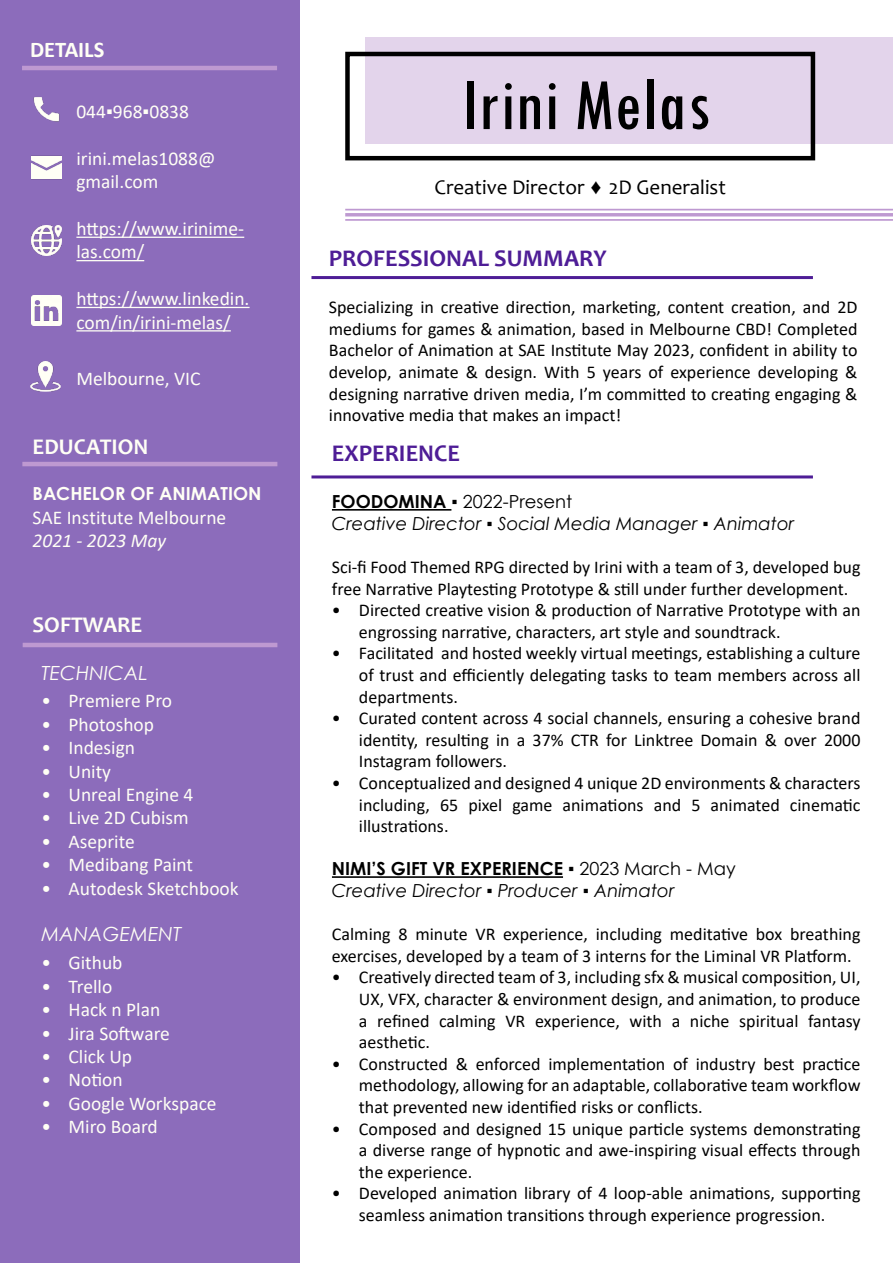
<style>
.page{position:relative;width:893px;height:1263px;background:#fff}
.page>*{position:absolute;margin:0;border:0;box-sizing:border-box;transform-origin:0 0}
.t1{font:condensed 76.5px "Tw Cen";letter-spacing:.01em;color:#000}
.t2{font:700 24px "Candara";color:#4e1d96}
.t3{font:700 22.5px "Candara";color:#fffff5}
.t4{font:700 22.5px "Calibri";color:#fffff5}
.t5{font:21px "Candara";color:#000}
.t6{font:19.5px/23.4px "Calibri";color:#fffff5}
.t7{font:italic 19.5px "Century Gothic";color:#fffff5}
.t8{font:italic 19.5px "Calibri";color:#fffff5}
.t9{font:18px/21.6px "Calibri";color:#000;text-align:justify}
.t10{font:italic 18px/21.6px "Century Gothic";color:#000}
.t11{font:700 18px "Century Gothic";color:#fffff5}
.s1{font-family:"Century"}
.s2{font-weight:700;font-style:normal}
.s3{font-style:normal}
</style>
<div class="page">
<div style="left:0;top:0;width:299px;height:1263px;background:#8c6cbb"></div>
<img style="left:32px;top:155px;width:30px;height:25px">
<img style="left:32px;top:296px;width:30px;height:29px">
<img style="left:30px;top:362px;width:30px;height:30px">
<img style="left:33px;top:97px;width:27px;height:25px">
<hr style="left:23px;top:643px;width:254px;height:4px;background:#be99d1">
<hr style="left:22px;top:462px;width:255px;height:4px;background:#be99d1">
<hr style="left:22px;top:66px;width:255px;height:4px;background:#be99d1">
<div style="left:365px;top:37px;width:528px;height:106px;background:#e3d4eb"></div>
<hr style="left:345px;top:219px;width:548px;height:2px;background:#be99d1">
<hr style="left:345px;top:213px;width:548px;height:3px;background:#be99d1">
<hr style="left:345px;top:209px;width:548px;height:1px;background:#be99d1">
<hr style="left:311px;top:276px;width:502px;height:3px;background:#4e1d96">
<hr style="left:332px;top:509px;width:119px;height:2px;background:#000">
<hr style="left:332px;top:876px;width:231px;height:2px;background:#000">
<hr style="left:311px;top:475px;width:502px;height:3px;background:#4e1d96">
<hr style="left:76px;top:237px;width:168px;height:1px;background:#fffff5">
<hr style="left:76px;top:260px;width:68px;height:1px;background:#fffff5">
<hr style="left:76px;top:307px;width:174px;height:1px;background:#fffff5">
<hr style="left:76px;top:330px;width:155px;height:1px;background:#fffff5">
<div style="left:345px;top:52px;width:470px;height:108px;border:4px solid #000"></div>
<img style="left:32px;top:225px;width:29px;height:30px">
<p class="t4" style="left:30px;top:33px;width:76px">DETAILS</p>
<p class="t6" style="left:76px;top:99px;width:114px">044▪968▪0838</p>
<p class="t6" style="left:76px;top:146px;width:141px">irini.melas1088@ gmail.com</p>
<p class="t6" style="left:76px;top:216px;width:169px">https://www.irinime&shy;las.com/</p>
<p class="t6" style="left:76px;top:287px;width:175px">https://www.linkedin. com/in/irini-melas/</p>
<p class="t6" style="left:76px;top:366px;width:126px">Melbourne, VIC</p>
<p class="t3" style="left:33px;top:432px;width:117px">EDUCATION</p>
<p class="t11" style="left:33px;top:480px;width:230px">BACHELOR OF ANIMATION</p>
<p class="t6" style="left:33px;top:505px;width:195px">SAE Institute Melbourne</p>
<p class="t8" style="left:33px;top:527px;width:135px">2021 - 2023 May</p>
<p class="t3" style="left:33px;top:611px;width:111px">SOFTWARE</p>
<p class="t7" style="left:42px;top:659px;width:108px">TECHNICAL</p>
<p class="t6" style="left:42px;top:689px;width:132px">• Premiere Pro</p>
<p class="t6" style="left:42px;top:712px;width:114px">• Photoshop</p>
<p class="t6" style="left:42px;top:735px;width:95px">• Indesign</p>
<p class="t6" style="left:42px;top:759px;width:71px">• Unity</p>
<p class="t6" style="left:42px;top:782px;width:153px">• Unreal Engine 4</p>
<p class="t6" style="left:42px;top:806px;width:149px">• Live 2D Cubism</p>
<p class="t6" style="left:42px;top:829px;width:95px">• Aseprite</p>
<p class="t6" style="left:42px;top:852px;width:153px">• Medibang Paint</p>
<p class="t6" style="left:42px;top:876px;width:199px">• Autodesk Sketchbook</p>
<p class="t7" style="left:42px;top:921px;width:141px">MANAGEMENT</p>
<p class="t6" style="left:42px;top:951px;width:83px">• Github</p>
<p class="t6" style="left:42px;top:974px;width:72px">• Trello</p>
<p class="t6" style="left:42px;top:997px;width:120px">• Hack n Plan</p>
<p class="t6" style="left:42px;top:1021px;width:130px">• Jira Software</p>
<p class="t6" style="left:42px;top:1044px;width:92px">• Click Up</p>
<p class="t6" style="left:42px;top:1068px;width:83px">• Notion</p>
<p class="t6" style="left:42px;top:1091px;width:177px">• Google Workspace</p>
<p class="t6" style="left:42px;top:1114px;width:118px">• Miro Board</p>
<h1 class="t1" style="left:461px;top:59px;width:251px">Irini Melas</h1>
<p class="t5" style="left:434px;top:174px;width:293px">Creative Director <span class="s1">♦</span> 2D Generalist</p>
<h2 class="t2" style="left:329px;top:243px;width:279px">PROFESSIONAL SUMMARY</h2>
<p class="t9" style="left:329px;top:296px;width:530px">Specializing in creative direction, marketing, content creation, and 2D mediums for games &amp; animation, based in Melbourne CBD! Completed Bachelor of Animation at SAE Institute May 2023, confident in ability to develop, animate &amp; design. With 5 years of experience developing &amp; designing narrative driven media, I’m committed to creating engaging &amp; innovative media that makes an impact!</p>
<h2 class="t2" style="left:332px;top:438px;width:130px">EXPERIENCE</h2>
<p class="t10" style="left:332px;top:491px;width:464px"><span class="s2">FOODOMINA</span> <span class="s3">▪ 2022-Present<br></span>Creative Director ▪ Social Media Manager ▪ Animator</p>
<p class="t9" style="left:332px;top:556px;width:530px">Sci-fi Food Themed RPG directed by Irini with a team of 3, developed bug free Narrative Playtesting Prototype &amp; still under further development.</p>
<p class="t9" style="left:359px;top:599px;width:503px;text-indent:-27px">• Directed creative vision &amp; production of Narrative Prototype with an engrossing narrative, characters, art style and soundtrack.</p>
<p class="t9" style="left:359px;top:642px;width:503px;text-indent:-27px">• Facilitated and hosted weekly virtual meetings, establishing a culture of trust and efficiently delegating tasks to team members across all departments.</p>
<p class="t9" style="left:359px;top:707px;width:503px;text-indent:-27px">• Curated content across 4 social channels, ensuring a cohesive brand identity, resulting in a 37% CTR for Linktree Domain &amp; over 2000<br>Instagram followers.</p>
<p class="t9" style="left:359px;top:772px;width:503px;text-indent:-27px">• Conceptualized and designed 4 unique 2D environments &amp; characters including, 65 pixel game animations and 5 animated cinematic illustrations.</p>
<p class="t10" style="left:332px;top:858px;width:405px"><span class="s2">NIMI’S GIFT VR EXPERIENCE</span> <span class="s3">▪ 2023 March - May<br></span>Creative Director ▪ Producer ▪ Animator</p>
<p class="t9" style="left:332px;top:923px;width:530px">Calming 8 minute VR experience, including meditative box breathing exercises, developed by a team of 3 interns for the Liminal VR Platform.</p>
<p class="t9" style="left:359px;top:966px;width:503px;text-indent:-27px">• Creatively directed team of 3, including sfx &amp; musical composition, UI, UX, VFX, character &amp; environment design, and animation, to produce a refined calming VR experience, with a niche spiritual fantasy aesthetic.</p>
<p class="t9" style="left:359px;top:1052px;width:503px;text-indent:-27px">• Constructed &amp; enforced implementation of industry best practice methodology, allowing for an adaptable, collaborative team workflow that prevented new identified risks or conflicts.</p>
<p class="t9" style="left:359px;top:1117px;width:503px;text-indent:-27px">• Composed and designed 15 unique particle systems demonstrating a diverse range of hypnotic and awe-inspiring visual effects through the experience.</p>
<p class="t9" style="left:332px;top:1182px;width:530px;text-align:center">• Developed animation library of 4 loop-able animations, supporting seamless animation transitions through experience progression.</p>
</div>
